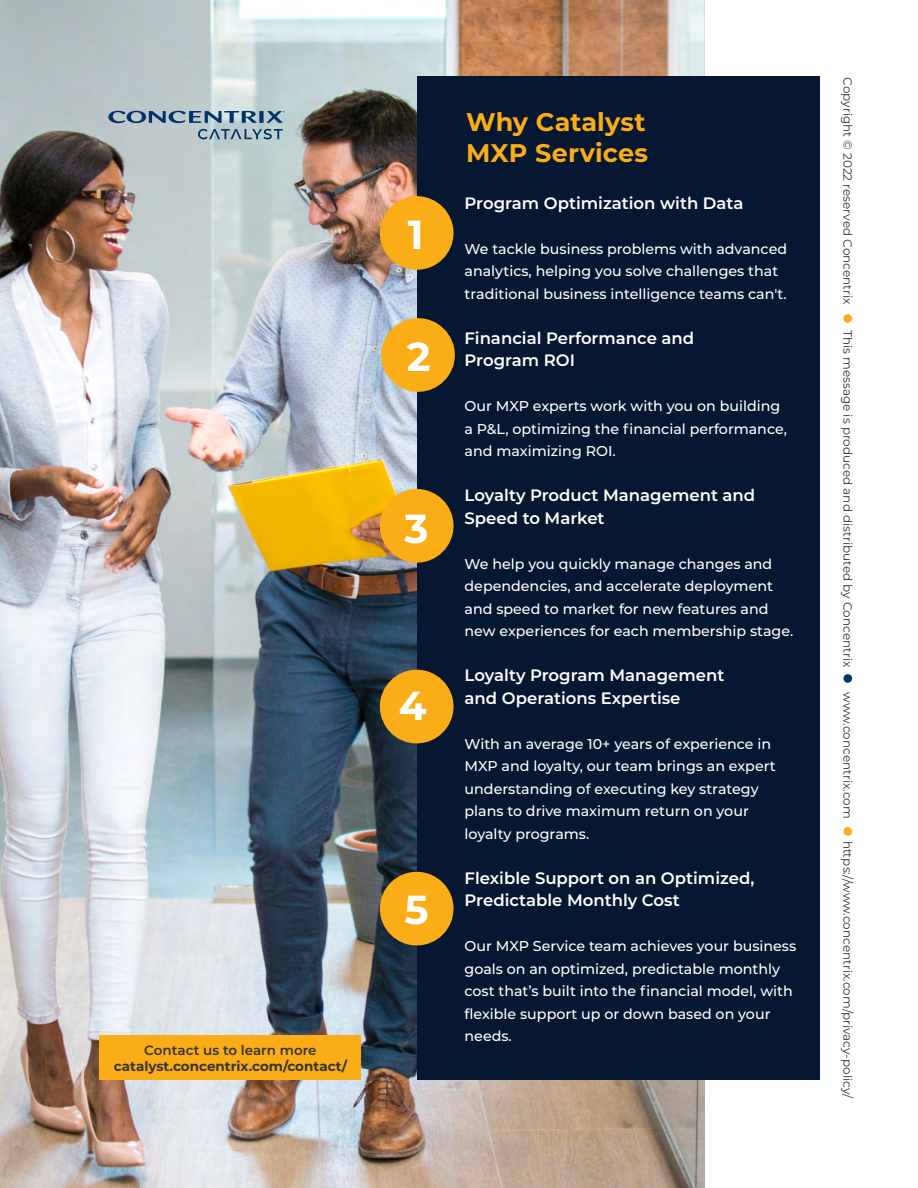
<style>
.page{position:relative;width:918px;height:1188px;background:#fff}
.page>*{position:absolute;margin:0;border:0;box-sizing:border-box;transform-origin:0 0}
.t1{font:700 40.5px "Montserrat";color:#fff}
.t2{font:700 25.5px/30.6px "Montserrat";letter-spacing:.005em;color:#fbad18}
.t3{font:600 16.5px/22.5px "Montserrat";color:#fff}
.t4{font:500 14.25px/22.5px "Montserrat";color:#fff}
.t5{font:700 13.5px "Montserrat";color:#353433}
.t6{font:600 13.5px "Montserrat";color:#353433}
.t7{font:12px "Montserrat";color:#353433}
</style>
<div class="page">
<div style="left:843px;top:314px;width:9px;height:9px;background:#fbad18;border-radius:50%"></div>
<div style="left:843px;top:674px;width:9px;height:9px;background:#036;border-radius:50%"></div>
<div style="left:843px;top:827px;width:9px;height:9px;background:#fbad18;border-radius:50%"></div>
<img style="left:0;top:0;width:705px;height:1188px">
<div style="left:417px;top:76px;width:403px;height:1004px;background:#061831"></div>
<svg style="left:198px;top:129px;width:85px;height:10px"></svg>
<svg style="left:108px;top:111px;width:149px;height:12px;background:#708da3"></svg>
<div style="left:259px;top:111px;width:5px;height:12px;background:#036"></div>
<svg style="left:267px;top:111px;width:18px;height:12px"></svg>
<div style="left:380px;top:196px;width:74px;height:74px;background:#fbad18;border-radius:50%"></div>
<div style="left:381px;top:318px;width:74px;height:74px;background:#fbad18;border-radius:50%"></div>
<div style="left:380px;top:489px;width:74px;height:74px;background:#fbad18;border-radius:50%"></div>
<div style="left:380px;top:670px;width:74px;height:73px;background:#fbad18;border-radius:50%"></div>
<div style="left:380px;top:872px;width:74px;height:73px;background:#fbad18;border-radius:50%"></div>
<div style="left:100px;top:1035px;width:261px;height:45px;background:#fbad18"></div>
<p class="t6" style="left:144px;top:1040px;width:174px">Contact us to learn more</p>
<p class="t5" style="left:114px;top:1056px;width:235px">catalyst.concentrix.com/contact/</p>
<h1 class="t1" style="left:408px;top:205px;width:17px">1</h1>
<h1 class="t1" style="left:407px;top:327px;width:25px">2</h1>
<h1 class="t1" style="left:404px;top:499px;width:25px">3</h1>
<h1 class="t1" style="left:399px;top:676px;width:29px">4</h1>
<h1 class="t1" style="left:404px;top:880px;width:26px">5</h1>
<h2 class="t2" style="left:466px;top:105px;width:183px">Why Catalyst<br>MXP Services</h2>
<p class="t3" style="left:465px;top:191px;width:280px">Program Optimization with Data</p>
<p class="t4" style="left:465px;top:237px;width:324px">We tackle business problems with advanced analytics, helping you solve challenges that traditional business intelligence teams can't.</p>
<p class="t3" style="left:465px;top:326px;width:231px">Financial Performance and<br>Program ROI</p>
<p class="t4" style="left:465px;top:394px;width:324px">Our MXP experts work with you on building a P&amp;L, optimizing the financial performance, and maximizing ROI.</p>
<p class="t3" style="left:465px;top:483px;width:292px">Loyalty Product Management and<br>Speed to Market</p>
<p class="t4" style="left:465px;top:552px;width:330px">We help you quickly manage changes and dependencies, and accelerate deployment and speed to market for new features and new experiences for each membership stage.</p>
<p class="t3" style="left:465px;top:663px;width:261px">Loyalty Program Management and Operations Expertise</p>
<p class="t4" style="left:465px;top:732px;width:313px">With an average 10+ years of experience in MXP and loyalty, our team brings an expert understanding of executing key strategy plans to drive maximum return on your loyalty programs.</p>
<p class="t3" style="left:465px;top:866px;width:291px">Flexible Support on an Optimized,<br>Predictable Monthly Cost</p>
<p class="t4" style="left:465px;top:934px;width:333px">Our MXP Service team achieves your business goals on an optimized, predictable monthly cost that’s built into the financial model, with flexible support up or down based on your needs.</p>
<p class="t7" style="left:856px;top:77px;width:229px;rotate:90deg">Copyright © 2022 reserved Concentrix</p>
<p class="t7" style="left:856px;top:330px;width:339px;rotate:90deg">This message is produced and distributed by Concentrix</p>
<p class="t7" style="left:856px;top:692px;width:128px;rotate:90deg">www.concentrix.com</p>
<p class="t7" style="left:856px;top:841px;width:259px;rotate:90deg">https://www.concentrix.com/privacy-policy/</p>
</div>
